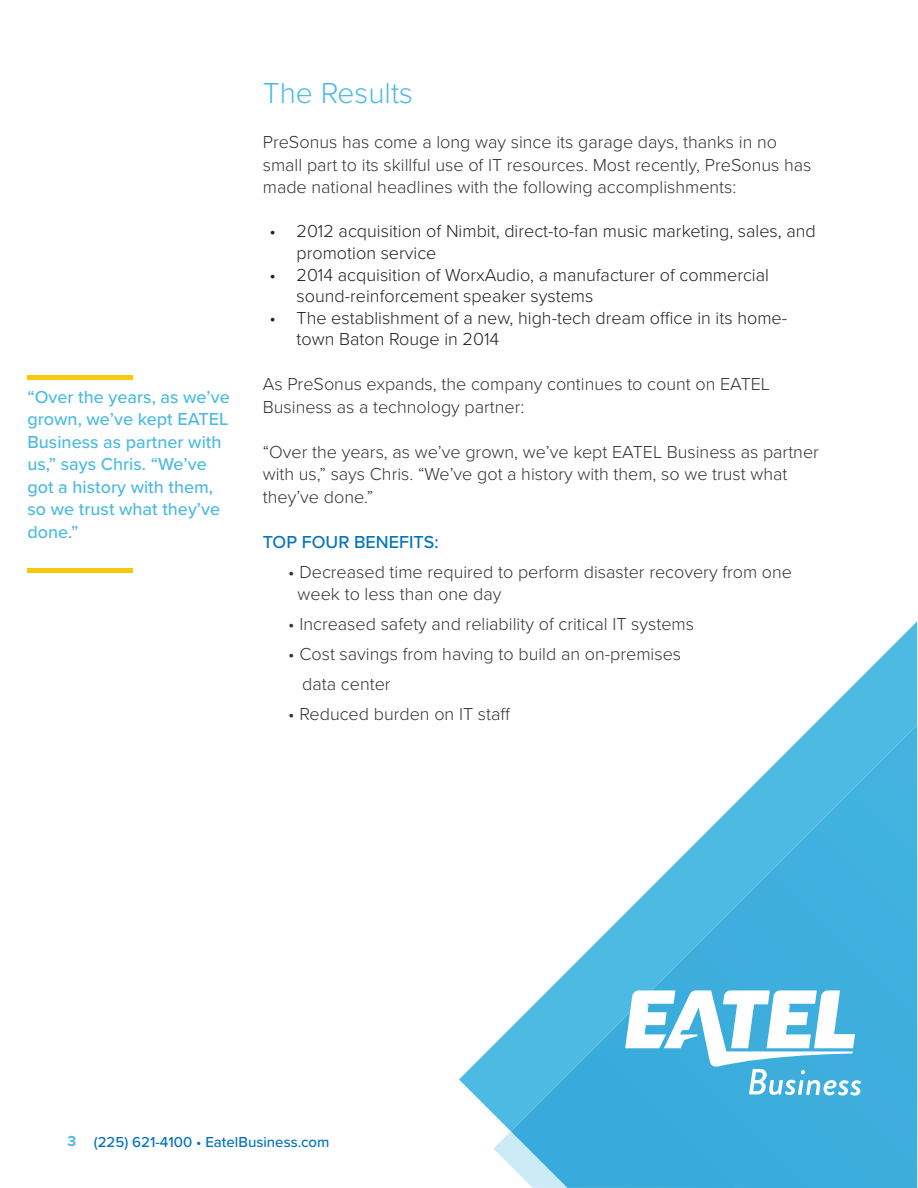
<style>
.page{position:relative;width:918px;height:1188px;background:#fff}
.page>*{position:absolute;margin:0;border:0;box-sizing:border-box;transform-origin:0 0}
.t1{font:300 30px "Proxima Nova";color:#4dbae3}
.t2{font:300 18px/22.5px "Proxima Nova";color:#333}
.t3{font:300 18px/21.6px "Proxima Nova";color:#231f20}
.t4{font:500 18px/22.5px "Proxima Nova";color:#4dbae3}
.t5{font:500 18px "Proxima Nova";color:#0073bd}
.t6{font:500 15px "Proxima Nova";color:#0073bd}
.t7{font:700 15px "Proxima Nova";color:#4dbae3}
</style>
<div class="page">
<hr style="left:27px;top:375px;width:106px;height:4px;background:#fac80e">
<hr style="left:27px;top:569px;width:106px;height:4px;background:#fac80e">
<svg style="left:459px;top:621px;width:458px;height:493px"></svg>
<svg style="left:493px;top:724px;width:425px;height:464px"></svg>
<svg style="left:511px;top:725px;width:406px;height:463px"></svg>
<svg style="left:625px;top:990px;width:236px;height:106px"></svg>
<p class="t4" style="left:27px;top:385px;width:204px">“Over the years, as we’ve grown, we’ve kept EATEL<br>Business as partner with us,” says Chris. “We’ve got a history with them, so we trust what they’ve done.”</p>
<p class="t1" style="left:263px;top:71px;width:152px">The Results</p>
<p class="t2" style="left:263px;top:130px;width:550px">PreSonus has come a long way since its garage days, thanks in no small part to its skillful use of IT resources. Most recently, PreSonus has made national headlines with the following accomplishments:</p>
<p class="t3" style="left:297px;top:220px;width:521px;text-indent:-27px">• 2012 acquisition of Nimbit, direct-to-fan music marketing, sales, and promotion service</p>
<p class="t3" style="left:297px;top:263px;width:474px;text-indent:-27px">• 2014 acquisition of WorxAudio, a manufacturer of commercial sound-reinforcement speaker systems</p>
<p class="t3" style="left:297px;top:306px;width:492px;text-indent:-27px">• The establishment of a new, high-tech dream office in its home&shy;town Baton Rouge in 2014</p>
<p class="t2" style="left:263px;top:372px;width:509px">As PreSonus expands, the company continues to count on EATEL<br>Business as a technology partner:</p>
<p class="t2" style="left:263px;top:440px;width:558px">“Over the years, as we’ve grown, we’ve kept EATEL Business as partner with us,” says Chris. “We’ve got a history with them, so we trust what they’ve done.”</p>
<p class="t5" style="left:263px;top:528px;width:177px">TOP FOUR BENEFITS:</p>
<p class="t2" style="left:298px;top:560px;width:496px;text-indent:-9px">• Decreased time required to perform disaster recovery from one week to less than one day</p>
<p class="t2" style="left:288px;top:612px;width:407px">• Increased safety and reliability of critical IT systems</p>
<p class="t2" style="left:288px;top:642px;width:394px">• Cost savings from having to build an on-premises</p>
<p class="t2" style="left:302px;top:672px;width:90px">data center</p>
<p class="t2" style="left:288px;top:702px;width:224px">• Reduced burden on IT staff</p>
<p class="t7" style="left:68px;top:1130px;width:10px">3</p>
<p class="t6" style="left:94px;top:1131px;width:237px">(225) 621-4100 • EatelBusiness.com</p>
</div>
